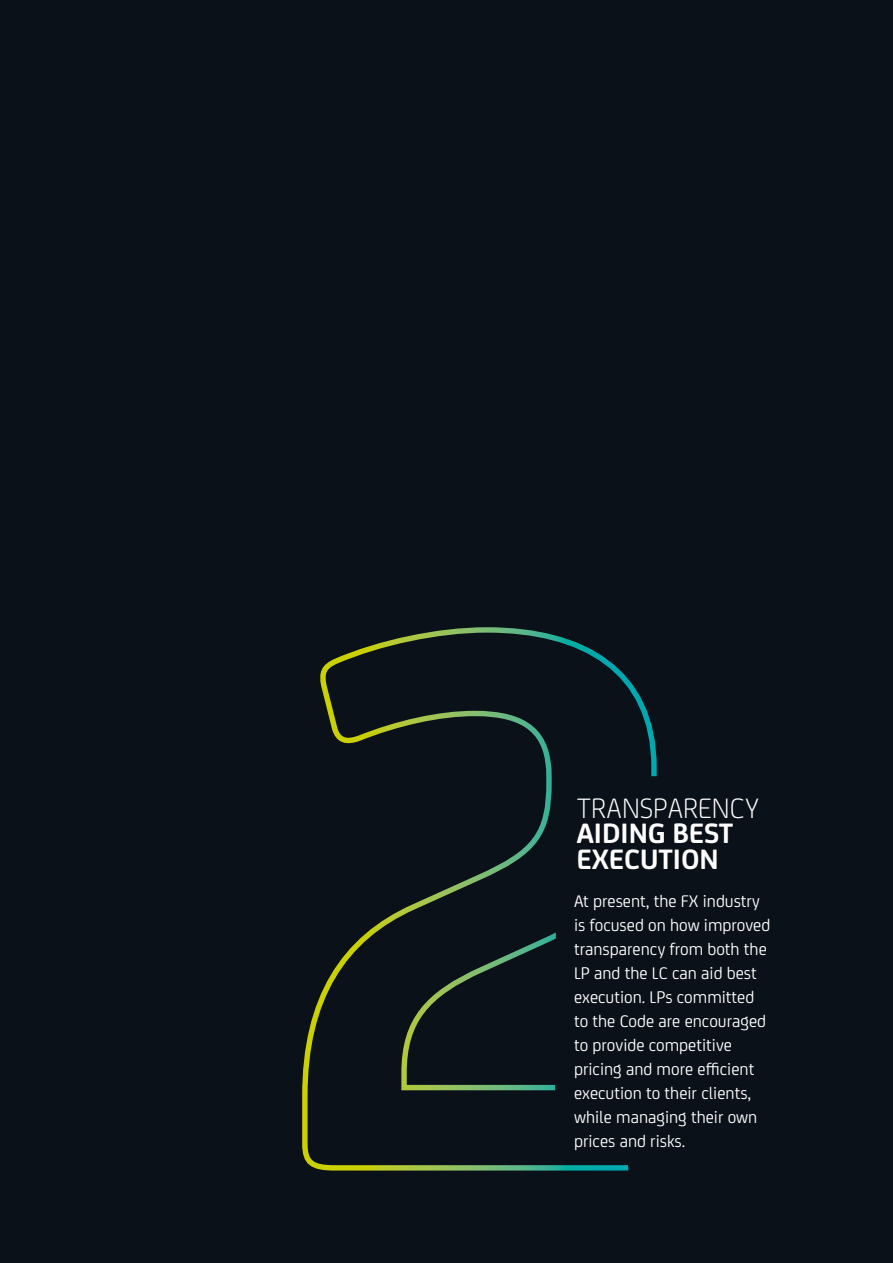
<style>
.page{position:relative;width:893px;height:1263px;background:#0a1119}
.page>*{position:absolute;margin:0;border:0;box-sizing:border-box;transform-origin:0 0}
.t1{font:700 30px/25.5px "NEX";color:#fff}
.t2{font:300 30px "NEX";color:#fff}
.t3{font:18px/24px "NEX";color:#fff}
</style>
<div class="page">
<svg style="left:302px;top:627px;width:355px;height:544px"></svg>
<svg style="left:555px;top:776px;width:102px;height:395px"></svg>
<h1 class="t2" style="left:577px;top:784px;width:184px">TRANSPARENCY</h1>
<h1 class="t1" style="left:577px;top:818px;width:158px">AIDING BEST<br>EXECUTION</h1>
<p class="t3" style="left:574px;top:888px;width:198px">At present, the FX industry is focused on how improved transparency from both the<br>LP and the LC can aid best execution. LPs committed to the Code are encouraged to provide competitive pricing and more efficient execution to their clients, while managing their own prices and risks.</p>
</div>
